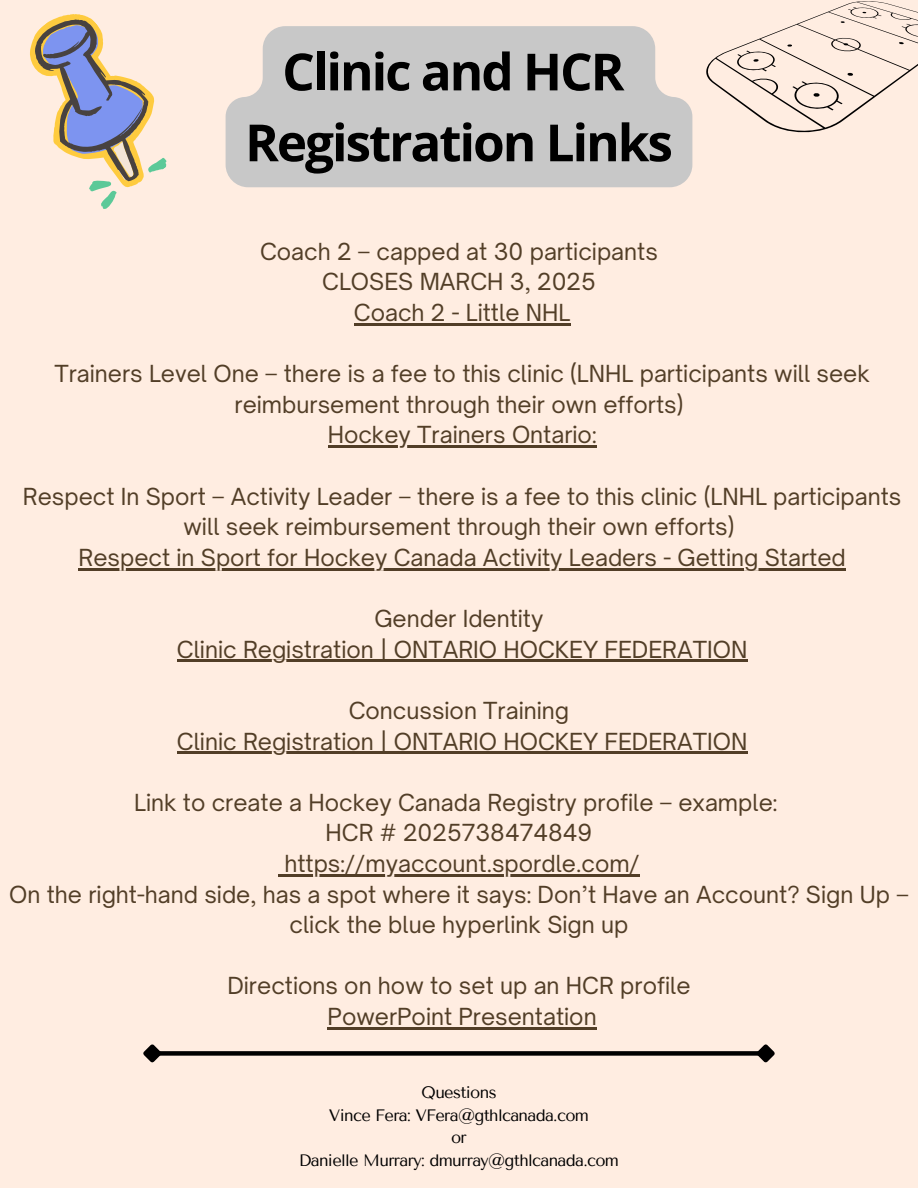
<style>
.page{position:relative;width:918px;height:1188px;background:#ffede1}
.page>*{position:absolute;margin:0;border:0;box-sizing:border-box;transform-origin:0 0}
.t1{font:700 51.3px/70.8px "Open Sans";letter-spacing:-.04em;color:#000;text-align:center}
.t2{font:22.5px/30.6px "Open Sauce One";color:#523e27;text-align:center}
.t3{font:16.5px "Tenor Sans";letter-spacing:-.04em;color:#000}
</style>
<div class="page">
<hr style="left:354px;top:323px;width:216px;height:2px;background:#523e27">
<hr style="left:328px;top:446px;width:269px;height:2px;background:#523e27">
<hr style="left:79px;top:568px;width:767px;height:2px;background:#523e27">
<hr style="left:177px;top:660px;width:570px;height:2px;background:#523e27">
<hr style="left:177px;top:752px;width:570px;height:2px;background:#523e27">
<svg style="left:278px;top:874px;width:6px;height:2px"></svg>
<hr style="left:284px;top:874px;width:356px;height:2px;background:#523e27">
<hr style="left:328px;top:1027px;width:269px;height:2px;background:#523e27">
<div style="left:158px;top:1051px;width:602px;height:5px;background:#000"></div>
<svg style="left:143px;top:1044px;width:22px;height:19px"></svg>
<svg style="left:753px;top:1044px;width:22px;height:19px"></svg>
<svg style="left:30px;top:14px;width:137px;height:195px"></svg>
<svg style="left:706px;top:1px;width:212px;height:132px"></svg>
<svg style="left:226px;top:26px;width:466px;height:161px;background:#cccac9"></svg>
<p class="t1" style="left:245px;top:35px;width:429px">Clinic and HCR<br>Registration Links</p>
<p class="t2" style="left:260px;top:236px;width:399px">Coach 2 – capped at 30 participants<br>CLOSES MARCH 3, 2025<br>Coach 2 - Little NHL</p>
<p class="t2" style="left:54px;top:358px;width:817px">Trainers Level One – there is a fee to this clinic (LNHL participants will seek reimbursement through their own efforts)<br>Hockey Trainers Ontario:</p>
<p class="t2" style="left:23px;top:481px;width:880px">Respect In Sport – Activity Leader – there is a fee to this clinic (LNHL participants will seek reimbursement through their own efforts)<br>Respect in Sport for Hockey Canada Activity Leaders - Getting Started</p>
<p class="t2" style="left:177px;top:603px;width:572px">Gender Identity<br>Clinic Registration | ONTARIO HOCKEY FEDERATION</p>
<p class="t2" style="left:177px;top:695px;width:572px">Concussion Training<br>Clinic Registration | ONTARIO HOCKEY FEDERATION</p>
<p class="t2" style="left:9px;top:787px;width:901px">Link to create a Hockey Canada Registry profile – example:<br>HCR # 2025738474849<br>https://myaccount.spordle.com/<br>On the right-hand side, has a spot where it says: Don’t Have an Account? Sign Up – click the blue hyperlink Sign up</p>
<p class="t2" style="left:227px;top:971px;width:465px">Directions on how to set up an HCR profile<br>PowerPoint Presentation</p>
<h1 class="t3" style="left:421px;top:1083px;width:77px">Questions</h1>
<p class="t3" style="left:329px;top:1105px;width:262px">Vince Fera: VFera@gthlcanada.com</p>
<p class="t3" style="left:451px;top:1128px;width:17px">or</p>
<p class="t3" style="left:299px;top:1150px;width:322px">Danielle Murrary: dmurray@gthlcanada.com</p>
</div>
